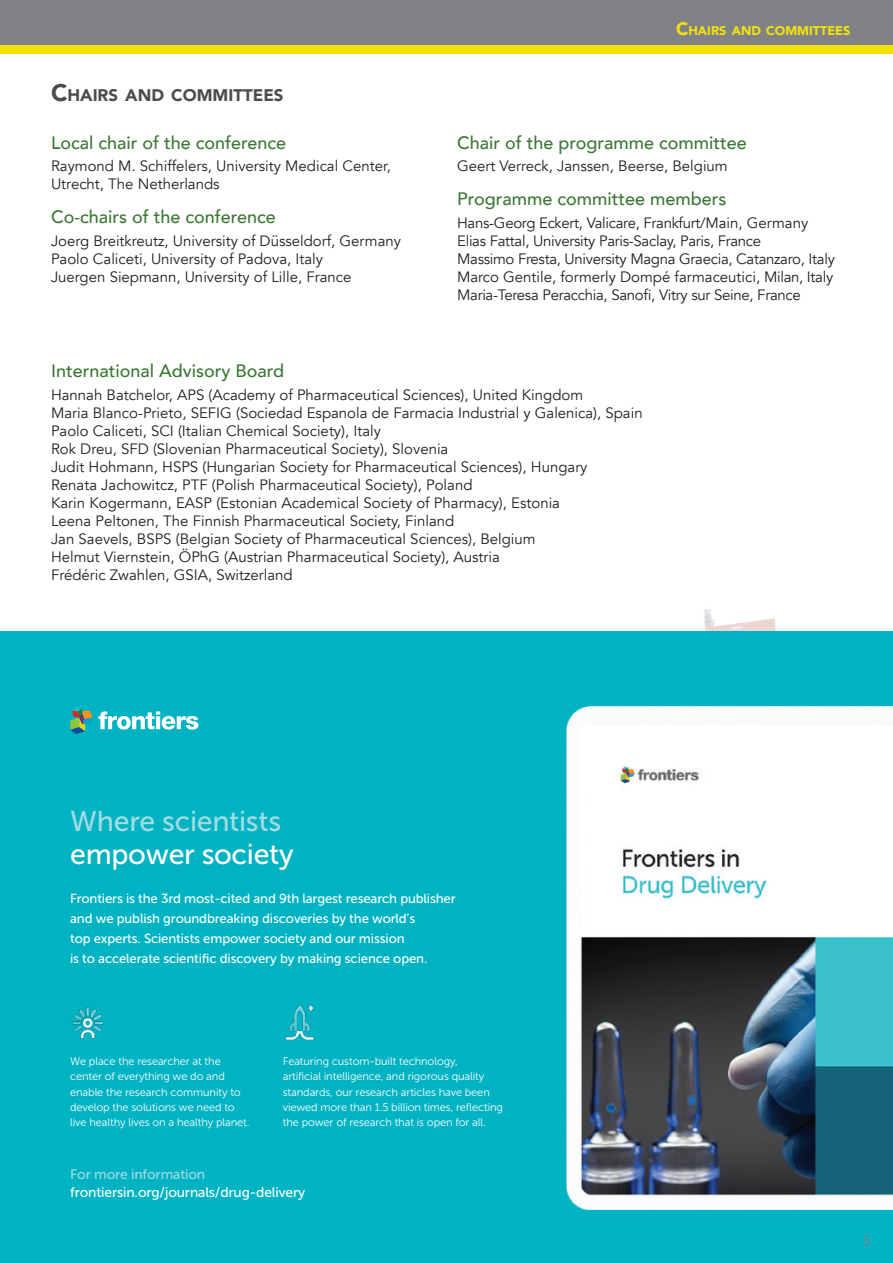
<style>
.page{position:relative;width:893px;height:1263px;background:#fff}
.page>*{position:absolute;margin:0;border:0;box-sizing:border-box;transform-origin:0 0}
.t1{font:28.5px "Museo Sans 500";letter-spacing:-.01em;color:#a3dbe3}
.t2{font:28.5px "Museo Sans 500";letter-spacing:-.01em;color:#fff}
.t3{font:500 18px "Avenir";color:#3c7735}
.t4{font:900 16.8px "Avenir";color:#4b4c4d}
.t5{font:15px/18px "Avenir";color:#231f20}
.t6{font:15px/18px "Avenir";letter-spacing:-.02em;color:#231f20}
.t7{font:15px "Avenir";color:#808285}
.t8{font:13.8px "Museo Sans 500";letter-spacing:-.01em;color:#fff}
.t9{font:13.8px "Museo Sans 500";letter-spacing:-.01em;color:#a3dbe3}
.t10{font:13.2px/19.6px "Museo Sans 500";letter-spacing:-.01em;color:#fff}
.t11{font:900 12.6px "Avenir";color:#f5e209}
.t12{font:11.1px/15.1px "Museo Sans 300";letter-spacing:-.01em;color:#fff}
.s1{font-size:24px}
.s2{font-size:18px}
</style>
<div class="page">
<div style="left:0;top:0;width:893px;height:46px;background:#808285"></div>
<div style="left:0;top:46px;width:893px;height:8px;background:#f5e209"></div>
<div style="left:0;top:631px;width:893px;height:632px;background:#00b3c3"></div>
<svg style="left:70px;top:707px;width:128px;height:27px"></svg>
<img style="left:71px;top:1007px;width:33px;height:32px">
<img style="left:285px;top:1005px;width:30px;height:34px">
<img style="left:567px;top:707px;width:326px;height:503px">
<p class="t4" style="left:51px;top:80px;width:234px"><span class="s1">C</span>HAIRS AND COMM ITTEES</p>
<p class="t3" style="left:51px;top:127px;width:237px">Local chair of the conference</p>
<p class="t5" style="left:51px;top:157px;width:341px">Raymond M. Schiffelers, University Medical Center,<br>Utrecht, The Netherlands</p>
<p class="t3" style="left:51px;top:202px;width:226px">Co-chairs of the conference</p>
<p class="t5" style="left:51px;top:232px;width:351px">Joerg Breitkreutz, University of Düsseldorf, Germany<br>Paolo Caliceti, University of Padova, Italy<br>Juergen Siepmann, University of Lille, France</p>
<p class="t11" style="left:676px;top:19px;width:176px"><span class="s2">C</span>HAIRS AND COMM ITTEES</p>
<p class="t3" style="left:457px;top:127px;width:291px">Chair of the programme committee</p>
<p class="t5" style="left:457px;top:157px;width:272px">Geert Verreck, Janssen, Beerse, Belgium</p>
<p class="t3" style="left:457px;top:184px;width:271px">Programme committee members</p>
<p class="t6" style="left:457px;top:214px;width:379px">Hans-Georg Eckert, Valicare, Frankfurt/Main, Germany Elias Fattal, University Paris-Saclay, Paris, France<br>Massimo Fresta, University Magna Graecia, Catanzaro, Italy Marco Gentile, formerly Dompé farmaceutici, Milan, Italy Maria-Teresa Peracchia, Sanofi, Vitry sur Seine, France</p>
<p class="t3" style="left:51px;top:355px;width:235px">International Advisory Board</p>
<p class="t5" style="left:51px;top:386px;width:593px">Hannah Batchelor, APS (Academy of Pharmaceutical Sciences), United Kingdom<br>Maria Blanco-Prieto, SEFIG (Sociedad Espanola de Farmacia Industrial y Galenica), Spain Paolo Caliceti, SCI (Italian Chemical Society), Italy<br>Rok Dreu, SFD (Slovenian Pharmaceutical Society), Slovenia<br>Judit Hohmann, HSPS (Hungarian Society for Pharmaceutical Sciences), Hungary<br>Renata Jachowitcz, PTF (Polish Pharmaceutical Society), Poland<br>Karin Kogermann, EASP (Estonian Academical Society of Pharmacy), Estonia<br>Leena Peltonen, The Finnish Pharmaceutical Society, Finland<br>Jan Saevels, BSPS (Belgian Society of Pharmaceutical Sciences), Belgium<br>Helmut Viernstein, ÖPhG (Austrian Pharmaceutical Society), Austria<br>Frédéric Zwahlen, GSIA, Switzerland</p>
<h1 class="t1" style="left:70px;top:805px;width:212px">Where scientists</h1>
<h1 class="t2" style="left:70px;top:838px;width:225px">empower society</h1>
<p class="t10" style="left:70px;top:889px;width:387px">Frontiers is the 3rd most-cited and 9th largest research publisher and we publish groundbreaking discoveries by the world’s<br>top experts. Scientists empower society and our mission<br>is to accelerate scientific discovery by making science open.</p>
<p class="t12" style="left:70px;top:1054px;width:181px">We place the researcher at the center of everything we do and enable the research community to develop the solutions we need to live healthy lives on a healthy planet.</p>
<p class="t12" style="left:283px;top:1054px;width:222px">Featuring custom-built technology,<br>artificial intelligence, and rigorous quality standards, our research articles have been viewed more than 1.5 billion times, reflecting the power of research that is open for all.</p>
<p class="t9" style="left:70px;top:1166px;width:137px">For more information</p>
<p class="t8" style="left:70px;top:1184px;width:237px">frontiersin.org/journals/drug-delivery</p>
<p class="t7" style="left:863px;top:1232px;width:10px">5</p>
</div>
